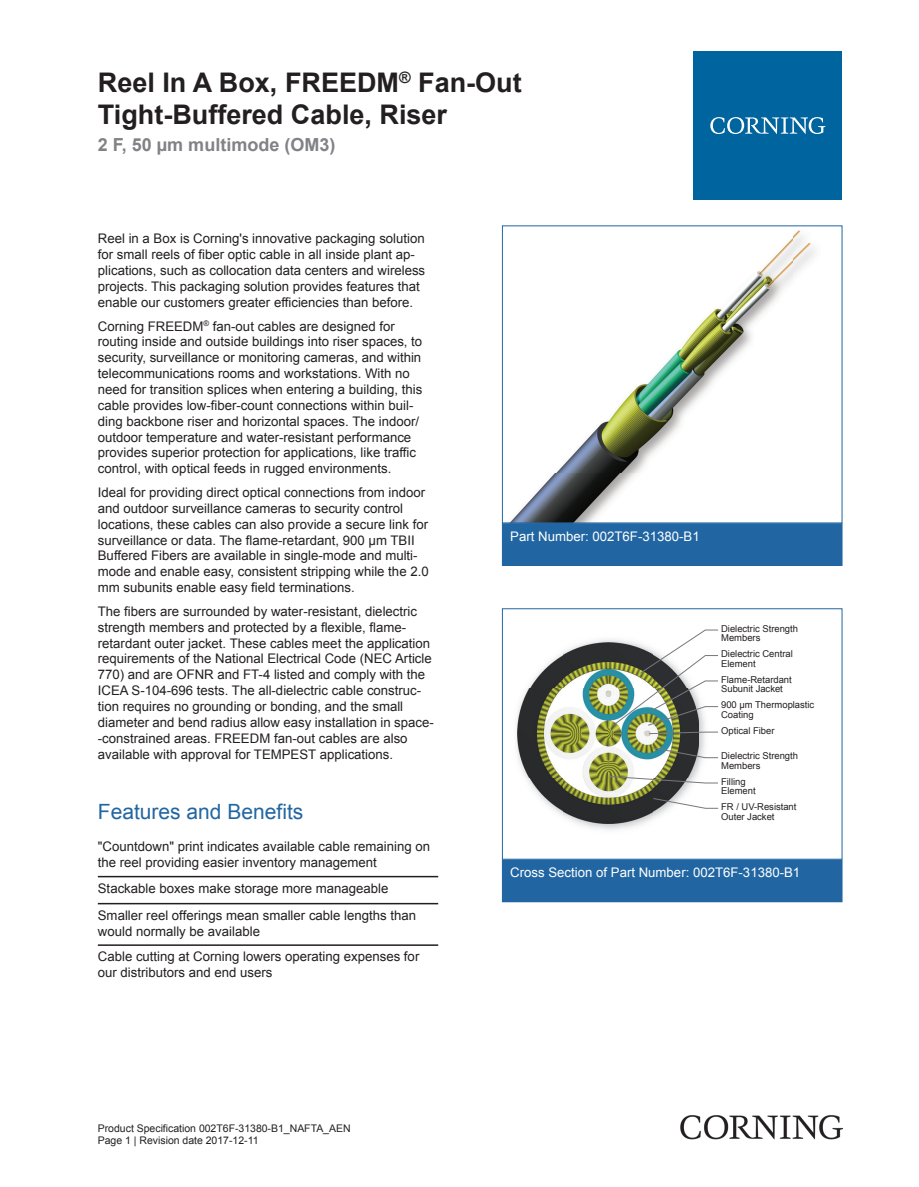
<style>
.page{position:relative;width:919px;height:1187px;background:#fff}
.page>*{position:absolute;margin:0;border:0;box-sizing:border-box;transform-origin:0 0}
.t1{font:700 27px/32.4px "Arial";color:#231f20}
.t2{font:21px "Arial";color:#2166a2}
.t3{font:700 18px "Arial";color:#808285}
.t4{font:13.2px/15.9px "Arial";color:#231f20}
.t5{font:13.2px "Arial";color:#fff}
.t6{font:10.5px/12.6px "Arial";color:#231f20}
.t7{font:9.45px/9.4px "Arial";color:#231f20}
</style>
<div class="page">
<img style="left:511px;top:230px;width:304px;height:291px">
<div style="left:502px;top:523px;width:340px;height:42px;background:#2166a2"></div>
<div style="left:502px;top:523px;width:340px;height:43px;border:1px solid #2166a2"></div>
<img style="left:516px;top:639px;width:128px;height:191px">
<img style="left:518px;top:643px;width:151px;height:180px">
<svg style="left:608px;top:629px;width:110px;height:180px"></svg>
<div style="left:502px;top:608px;width:340px;height:251px;border:1px solid #2166a2"></div>
<div style="left:502px;top:859px;width:340px;height:42px;background:#2166a2"></div>
<div style="left:502px;top:859px;width:340px;height:43px;border:1px solid #2166a2"></div>
<hr style="left:98px;top:875px;width:340px;height:2px;background:#231f20">
<hr style="left:98px;top:902px;width:340px;height:2px;background:#231f20">
<hr style="left:98px;top:944px;width:340px;height:1px;background:#231f20">
<div style="left:693px;top:51px;width:149px;height:149px;background:#00649e"></div>
<svg style="left:710px;top:117px;width:115px;height:17px"></svg>
<img style="left:680px;top:1115px;width:162px;height:24px">
<h1 class="t1" style="left:98px;top:66px;width:425px">Reel In A Box, FREEDM<sup>®</sup> Fan-Out<br>Tight-Buffered Cable, Riser</h1>
<h3 class="t3" style="left:98px;top:132px;width:239px">2 F, 50 µm multimode (OM3)</h3>
<p class="t4" style="left:98px;top:231px;width:329px">Reel in a Box is Corning's innovative packaging solution for small reels of fiber optic cable in all inside plant ap&shy;plications, such as collocation data centers and wireless projects. This packaging solution provides features that enable our customers greater efficiencies than before.</p>
<p class="t4" style="left:98px;top:318px;width:326px">Corning FREEDM<sup>®</sup> fan -out cables are designed for routing inside and outside buildings into riser spaces, to security, surveillance or monitoring cameras, and within telecommunications rooms and workstations. With no need for transition splices when entering a building, this cable provides low -fiber -count connections within buil&shy;ding backbone riser and horizontal spaces. The indoor/ outdoor temperature and water -resistant performance provides superior protection for applications, like traffic control, with optical feeds in rugged environments.</p>
<p class="t4" style="left:98px;top:484px;width:332px">Ideal for providing direct optical connections from indoor and outdoor surveillance cameras to security control locations, these cables can also provide a secure link for surveillance or data. The flame -retardant, 900 μm TBII Buffered Fibers are available in single -mode and multi&shy;mode and enable easy, consistent stripping while the 2.0 mm subunits enable easy field terminations.</p>
<p class="t4" style="left:98px;top:603px;width:337px">The fibers are surrounded by water -resistant, dielectric strength members and protected by a flexible, flame - retardant outer jacket. These cables meet the application requirements of the National Electrical Code (NEC Article 770) and are OFNR and FT -4 listed and comply with the ICEA S -104 -696 tests. The all -dielectric cable construc&shy;tion requires no grounding or bonding, and the small diameter and bend radius allow easy installation in space - -constrained areas. FREEDM fan -out cables are also available with approval for TEMPEST applications.</p>
<h2 class="t2" style="left:98px;top:797px;width:207px">Features and Benefits</h2>
<p class="t4" style="left:98px;top:838px;width:334px">"Countdown" print indicates available cable remaining on the reel providing easier inventory management</p>
<p class="t4" style="left:98px;top:874px;width:320px;line-height:27px">Stackable boxes make storage more manageable<br>Smaller reel offerings mean smaller cable lengths than</p>
<p class="t4" style="left:98px;top:918px;width:323px;line-height:25.7px">would normally be available<br>Cable cutting at Corning lowers operating expenses for</p>
<p class="t4" style="left:98px;top:964px;width:176px">our distributors and end users</p>
<p class="t6" style="left:98px;top:1121px;width:254px">Product Specification 002T6F-31380-B1_NAFTA_AEN<br>Page 1 | Revision date 2017-12-11</p>
<p class="t5" style="left:510px;top:527px;width:191px">Part Number: 002T6F-31380-B1</p>
<p class="t7" style="left:721px;top:623px;width:78px">Dielectric Strength<br>Members</p>
<p class="t7" style="left:721px;top:649px;width:73px">Dielectric Central<br>Element</p>
<p class="t7" style="left:721px;top:674px;width:72px">Flame-Retardant<br>Subunit Jacket</p>
<p class="t7" style="left:721px;top:700px;width:95px">900 µm Thermoplastic<br>Coating</p>
<p class="t7" style="left:721px;top:725px;width:55px">Optical Fiber</p>
<p class="t7" style="left:721px;top:751px;width:78px">Dielectric Strength<br>Members</p>
<p class="t7" style="left:721px;top:776px;width:36px">Filling<br>Element</p>
<p class="t7" style="left:721px;top:802px;width:77px">FR / UV-Resistant<br>Outer Jacket</p>
<p class="t5" style="left:510px;top:863px;width:291px">Cross Section of Part Number: 002T6F-31380-B1</p>
</div>
